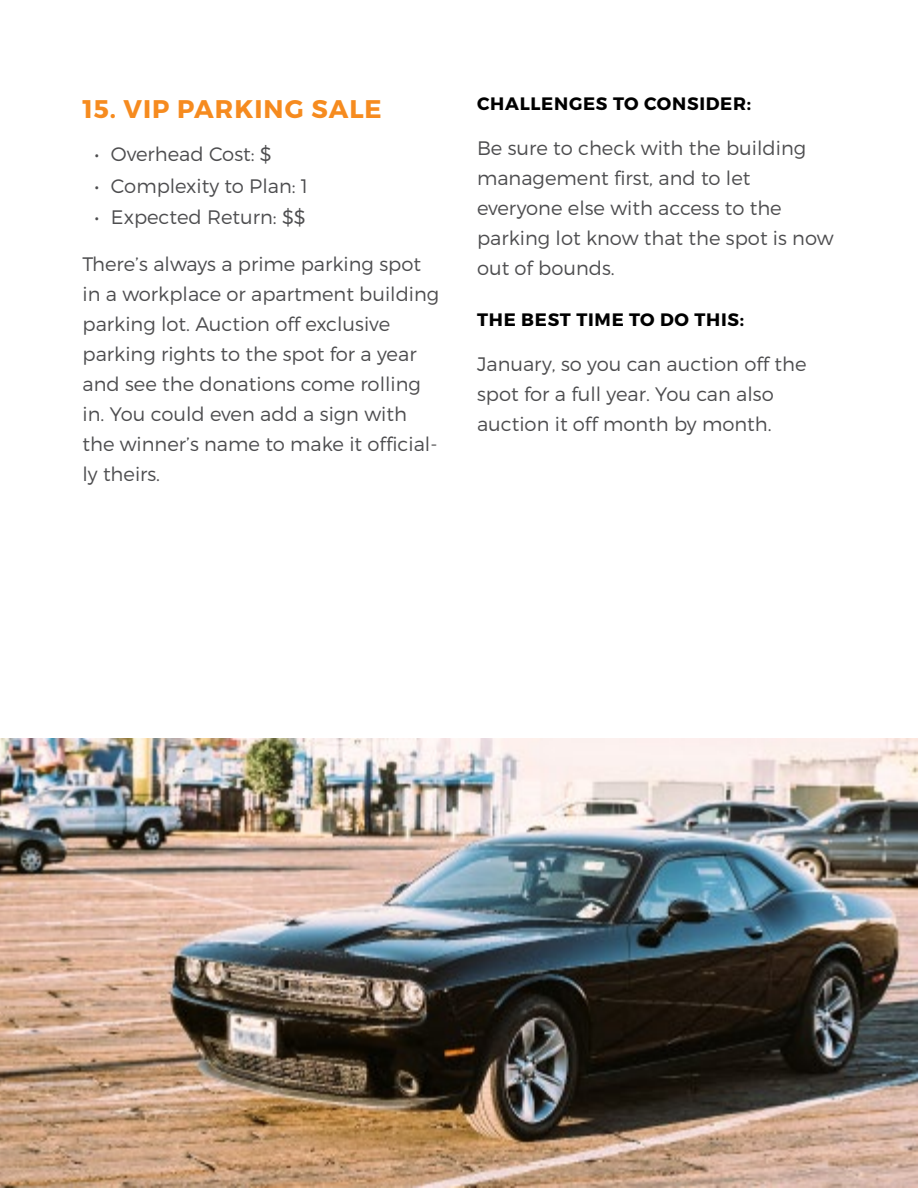
<style>
.page{position:relative;width:918px;height:1188px;background:#fff}
.page>*{position:absolute;margin:0;border:0;box-sizing:border-box;transform-origin:0 0}
.t1{font:700 25.5px "Montserrat";letter-spacing:.04em;color:#f68b1f}
.t2{font:300 19.5px/30px "Montserrat";color:#4d4d4f}
.t3{font:700 18px "Montserrat";letter-spacing:.04em;color:#000}
</style>
<div class="page">
<img style="left:0;top:738px;width:918px;height:450px">
<h1 class="t1" style="left:82px;top:93px;width:301px">15. VIP PARKING SALE</h1>
<p class="t2" style="left:94px;top:139px;width:179px">• Overhead Cost: $</p>
<p class="t2" style="left:94px;top:170px;width:215px">• Complexity to Plan: 1</p>
<p class="t2" style="left:94px;top:202px;width:213px">• Expected Return: $$</p>
<p class="t2" style="left:82px;top:248px;width:358px">There’s always a prime parking spot in a workplace or apartment building parking lot. Auction off exclusive parking rights to the spot for a year and see the donations come rolling in. You could even add a sign with the winner’s name to make it official&shy;ly theirs.</p>
<p class="t3" style="left:477px;top:93px;width:276px">CHALLENGES TO CONSIDER:</p>
<p class="t2" style="left:477px;top:133px;width:358px">Be sure to check with the building management first, and to let everyone else with access to the parking lot know that the spot is now out of bounds.</p>
<p class="t3" style="left:477px;top:309px;width:268px">THE BEST TIME TO DO THIS:</p>
<p class="t2" style="left:477px;top:349px;width:331px">January, so you can auction off the spot for a full year. You can also auction it off month by month.</p>
</div>
